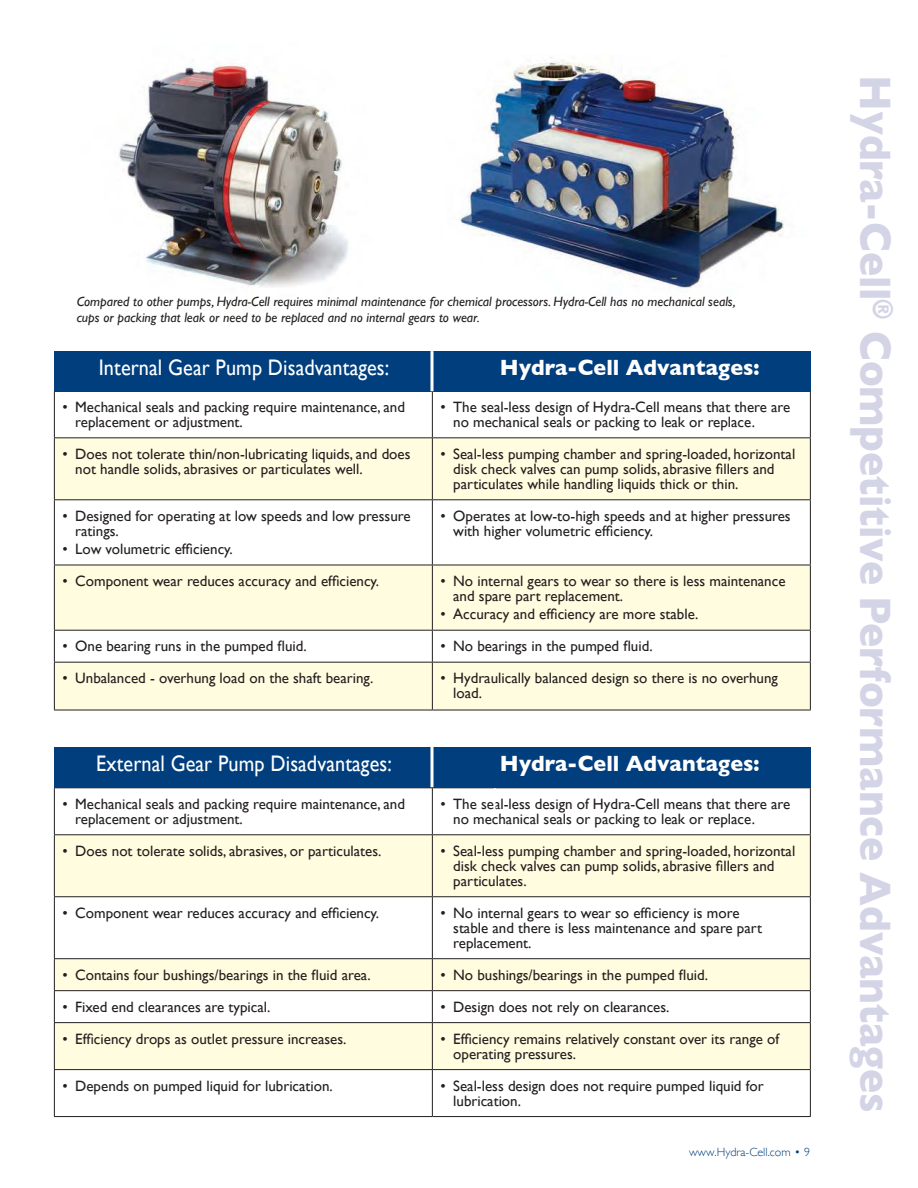
<style>
.page{position:relative;width:918px;height:1188px;background:#fff}
.page>*{position:absolute;margin:0;border:0;box-sizing:border-box;transform-origin:0 0}
.t1{font:700 45px "Gill Sans";letter-spacing:-.005em;color:#d4d4e7;scale:.9 1}
.t2{font:22.5px "Gill Sans";letter-spacing:.005em;color:#fff;scale:.9 1}
.t3{font:700 22.5px "Gill Sans";color:#fff;scale:.95 1}
.t4{font:15px/15px "Gill Sans";color:#231f20}
.t5{font:italic 13.5px/16.5px "Gill Sans";color:#231f20}
.t6{font:300 12px "Gill Sans";color:#003e7e}
</style>
<div class="page">
<img style="left:459px;top:57px;width:325px;height:234px">
<img style="left:119px;top:63px;width:229px;height:224px">
<svg style="left:55px;top:438px;width:755px;height:272px;fill:#fffcdf"></svg>
<hr style="left:54px;top:391px;width:1px;height:46px;background:#231f20">
<hr style="left:432px;top:390px;width:379px;height:1px;background:#231f20">
<hr style="left:432px;top:391px;width:1px;height:46px;background:#231f20">
<hr style="left:810px;top:391px;width:1px;height:46px;background:#231f20">
<hr style="left:54px;top:437px;width:378px;height:1px;background:#231f20">
<hr style="left:54px;top:438px;width:1px;height:61px;background:#231f20">
<hr style="left:432px;top:437px;width:379px;height:1px;background:#231f20">
<hr style="left:432px;top:438px;width:1px;height:61px;background:#231f20">
<hr style="left:810px;top:438px;width:1px;height:61px;background:#231f20">
<hr style="left:54px;top:499px;width:378px;height:1px;background:#231f20">
<hr style="left:54px;top:500px;width:1px;height:65px;background:#231f20">
<hr style="left:432px;top:499px;width:379px;height:1px;background:#231f20">
<hr style="left:432px;top:500px;width:1px;height:65px;background:#231f20">
<hr style="left:810px;top:500px;width:1px;height:65px;background:#231f20">
<hr style="left:54px;top:565px;width:378px;height:1px;background:#231f20">
<hr style="left:54px;top:565px;width:1px;height:65px;background:#231f20">
<hr style="left:432px;top:565px;width:379px;height:1px;background:#231f20">
<hr style="left:432px;top:565px;width:1px;height:65px;background:#231f20">
<hr style="left:810px;top:565px;width:1px;height:65px;background:#231f20">
<hr style="left:54px;top:630px;width:378px;height:1px;background:#231f20">
<hr style="left:54px;top:631px;width:1px;height:31px;background:#231f20">
<hr style="left:432px;top:630px;width:379px;height:1px;background:#231f20">
<hr style="left:432px;top:631px;width:1px;height:31px;background:#231f20">
<hr style="left:810px;top:631px;width:1px;height:31px;background:#231f20">
<hr style="left:54px;top:662px;width:378px;height:1px;background:#231f20">
<hr style="left:54px;top:663px;width:1px;height:47px;background:#231f20">
<hr style="left:432px;top:662px;width:379px;height:1px;background:#231f20">
<hr style="left:432px;top:663px;width:1px;height:47px;background:#231f20">
<hr style="left:810px;top:663px;width:1px;height:47px;background:#231f20">
<hr style="left:54px;top:710px;width:378px;height:1px;background:#231f20">
<hr style="left:432px;top:710px;width:379px;height:1px;background:#231f20">
<svg style="left:55px;top:835px;width:755px;height:234px;fill:#fffcdf"></svg>
<hr style="left:54px;top:787px;width:378px;height:1px;background:#231f20">
<hr style="left:54px;top:788px;width:1px;height:46px;background:#231f20">
<hr style="left:432px;top:787px;width:379px;height:1px;background:#231f20">
<hr style="left:432px;top:788px;width:1px;height:46px;background:#231f20">
<hr style="left:810px;top:788px;width:1px;height:46px;background:#231f20">
<hr style="left:54px;top:834px;width:378px;height:1px;background:#231f20">
<hr style="left:54px;top:835px;width:1px;height:61px;background:#231f20">
<hr style="left:432px;top:834px;width:379px;height:1px;background:#231f20">
<hr style="left:432px;top:835px;width:1px;height:61px;background:#231f20">
<hr style="left:810px;top:835px;width:1px;height:61px;background:#231f20">
<hr style="left:54px;top:896px;width:378px;height:1px;background:#231f20">
<hr style="left:54px;top:897px;width:1px;height:61px;background:#231f20">
<hr style="left:432px;top:896px;width:379px;height:1px;background:#231f20">
<hr style="left:432px;top:897px;width:1px;height:61px;background:#231f20">
<hr style="left:810px;top:897px;width:1px;height:61px;background:#231f20">
<hr style="left:54px;top:958px;width:378px;height:1px;background:#231f20">
<hr style="left:54px;top:959px;width:1px;height:31px;background:#231f20">
<hr style="left:432px;top:958px;width:379px;height:1px;background:#231f20">
<hr style="left:432px;top:959px;width:1px;height:31px;background:#231f20">
<hr style="left:810px;top:959px;width:1px;height:31px;background:#231f20">
<hr style="left:54px;top:990px;width:378px;height:1px;background:#231f20">
<hr style="left:54px;top:991px;width:1px;height:31px;background:#231f20">
<hr style="left:432px;top:990px;width:379px;height:1px;background:#231f20">
<hr style="left:432px;top:991px;width:1px;height:31px;background:#231f20">
<hr style="left:810px;top:991px;width:1px;height:31px;background:#231f20">
<hr style="left:54px;top:1022px;width:378px;height:1px;background:#231f20">
<hr style="left:54px;top:1023px;width:1px;height:46px;background:#231f20">
<hr style="left:432px;top:1022px;width:379px;height:1px;background:#231f20">
<hr style="left:432px;top:1023px;width:1px;height:46px;background:#231f20">
<hr style="left:810px;top:1023px;width:1px;height:46px;background:#231f20">
<hr style="left:54px;top:1069px;width:378px;height:1px;background:#231f20">
<hr style="left:54px;top:1070px;width:1px;height:46px;background:#231f20">
<hr style="left:432px;top:1069px;width:379px;height:1px;background:#231f20">
<hr style="left:432px;top:1070px;width:1px;height:46px;background:#231f20">
<hr style="left:810px;top:1070px;width:1px;height:46px;background:#231f20">
<hr style="left:54px;top:1116px;width:378px;height:1px;background:#231f20">
<hr style="left:432px;top:1116px;width:379px;height:1px;background:#231f20">
<hr style="left:494px;top:776px;width:2px;height:40px;background:#fff">
<div style="left:54px;top:351px;width:756px;height:40px;background:#003e7e"></div>
<hr style="left:431px;top:351px;width:3px;height:40px;background:#fff">
<div style="left:54px;top:747px;width:756px;height:40px;background:#003e7e"></div>
<hr style="left:431px;top:747px;width:3px;height:40px;background:#fff">
<p class="t5" style="left:77px;top:294px;width:661px">Compared to other pumps, Hydra-Cell requires minimal maintenance for chemical processors. Hydra-Cell has no mechanical seals, cups or packing that leak or need to be replaced and no internal gears to wear.</p>
<h2 class="t2" style="left:99px;top:354px;width:324px">Internal Gear Pump Disadvantages:</h2>
<h2 class="t3" style="left:500px;top:349px;width:275px">Hydra-Cell Advantages:</h2>
<p class="t4" style="left:75px;top:399px;width:331px;text-indent:-13px">• Mechanical seals and packing require maintenance, and replacement or adjustment.</p>
<p class="t4" style="left:453px;top:399px;width:339px;text-indent:-13px">• The seal-less design of Hydra-Cell means that there are no mechanical seals or packing to leak or replace.</p>
<p class="t4" style="left:75px;top:446px;width:337px;text-indent:-13px">• Does not tolerate thin/non-lubricating liquids, and does not handle solids, abrasives or particulates well.</p>
<p class="t4" style="left:453px;top:446px;width:344px;text-indent:-13px">• Seal-less pumping chamber and spring-loaded, horizontal disk check valves can pump solids, abrasive fillers and particulates while handling liquids thick or thin.</p>
<p class="t4" style="left:75px;top:508px;width:337px;text-indent:-13px">• Designed for operating at low speeds and low pressure ratings.</p>
<p class="t4" style="left:62px;top:541px;width:172px">• Low volumetric efficiency.</p>
<p class="t4" style="left:453px;top:508px;width:339px;text-indent:-13px">• Operates at low-to-high speeds and at higher pressures with higher volumetric efficiency.</p>
<p class="t4" style="left:62px;top:573px;width:318px">• Component wear reduces accuracy and efficiency.</p>
<p class="t4" style="left:453px;top:573px;width:334px;text-indent:-13px">• No internal gears to wear so there is less maintenance and spare part replacement.</p>
<p class="t4" style="left:440px;top:607px;width:260px">• Accuracy and efficiency are more stable.</p>
<p class="t4" style="left:62px;top:639px;width:246px">• One bearing runs in the pumped fluid.</p>
<p class="t4" style="left:440px;top:639px;width:214px">• No bearings in the pumped fluid.</p>
<p class="t4" style="left:62px;top:671px;width:312px">• Unbalanced - overhung load on the shaft bearing.</p>
<p class="t4" style="left:453px;top:671px;width:326px;text-indent:-13px">• Hydraulically balanced design so there is no overhung load.</p>
<h2 class="t2" style="left:96px;top:750px;width:330px">External Gear Pump Disadvantages:</h2>
<h2 class="t3" style="left:500px;top:745px;width:275px">Hydra-Cell Advantages:</h2>
<p class="t4" style="left:75px;top:796px;width:331px;text-indent:-13px">• Mechanical seals and packing require maintenance, and replacement or adjustment.</p>
<p class="t4" style="left:453px;top:796px;width:339px;text-indent:-13px">• The seal-less design of Hydra-Cell means that there are no mechanical seals or packing to leak or replace.</p>
<p class="t4" style="left:62px;top:843px;width:321px">• Does not tolerate solids, abrasives, or particulates.</p>
<p class="t4" style="left:453px;top:843px;width:344px;text-indent:-13px">• Seal-less pumping chamber and spring-loaded, horizontal disk check valves can pump solids, abrasive fillers and particulates.</p>
<p class="t4" style="left:62px;top:905px;width:318px">• Component wear reduces accuracy and efficiency.</p>
<p class="t4" style="left:453px;top:905px;width:310px;text-indent:-13px">• No internal gears to wear so efficiency is more stable and there is less maintenance and spare part replacement.</p>
<p class="t4" style="left:62px;top:967px;width:310px">• Contains four bushings/bearings in the fluid area.</p>
<p class="t4" style="left:440px;top:967px;width:269px">• No bushings/bearings in the pumped fluid.</p>
<p class="t4" style="left:62px;top:999px;width:209px">• Fixed end clearances are typical.</p>
<p class="t4" style="left:440px;top:999px;width:231px">• Design does not rely on clearances.</p>
<p class="t4" style="left:62px;top:1031px;width:286px">• Efficiency drops as outlet pressure increases.</p>
<p class="t4" style="left:453px;top:1031px;width:327px;text-indent:-13px">• Efficiency remains relatively constant over its range of operating pressures.</p>
<p class="t4" style="left:62px;top:1078px;width:272px">• Depends on pumped liquid for lubrication.</p>
<p class="t4" style="left:453px;top:1078px;width:312px;text-indent:-13px">• Seal-less design does not require pumped liquid for lubrication.</p>
<p class="t6" style="left:689px;top:1142px;width:122px">www.Hydra-Cell.com • 9</p>
<h1 class="t1" style="left:911px;top:75px;width:1154px;rotate:90deg">Hydra-Cell<sup>®</sup> Competitive Performance Advantages</h1>
</div>
